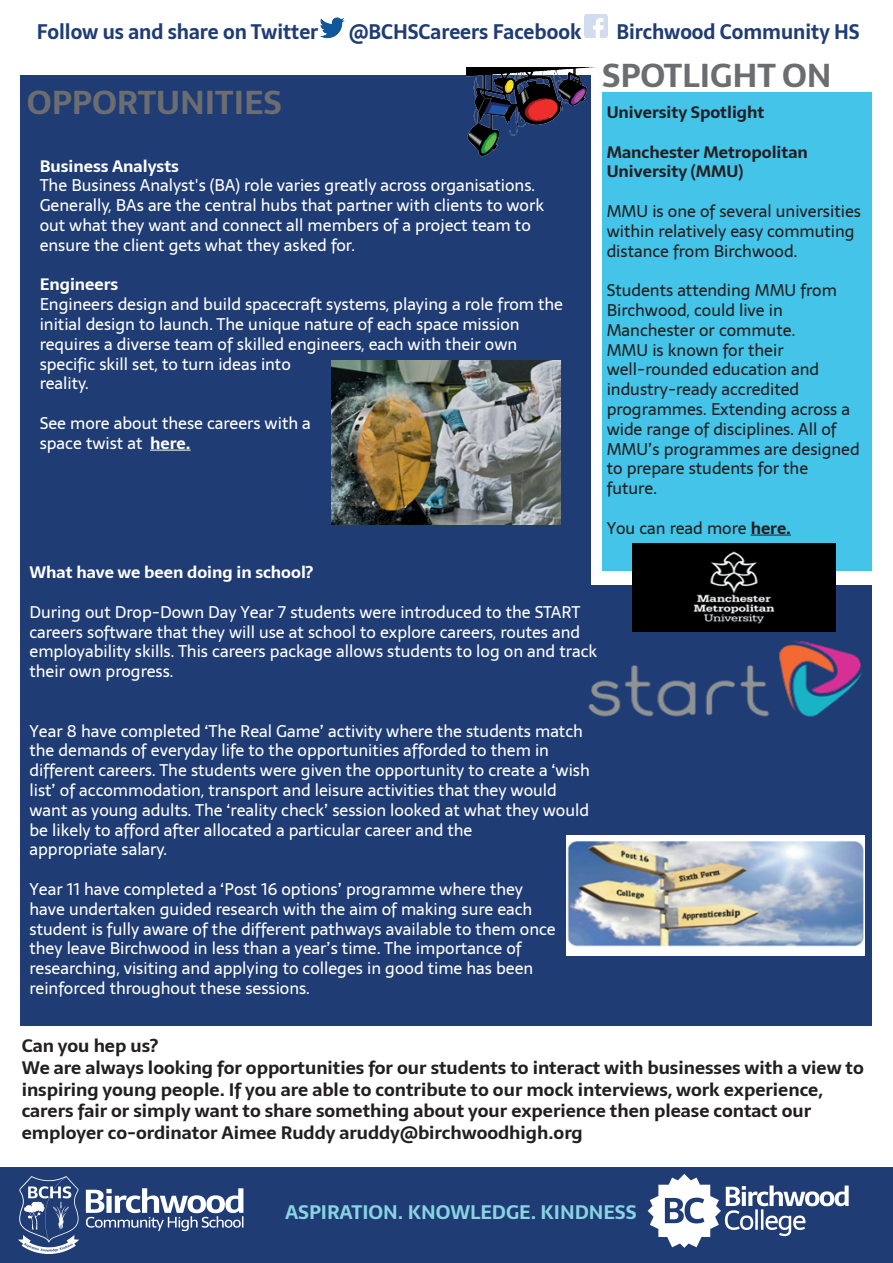
<style>
.page{position:relative;width:893px;height:1263px;background:#fff}
.page>*{position:absolute;margin:0;border:0;box-sizing:border-box;transform-origin:0 0}
.t1{font:700 33px "Sarala";color:#6c6d70}
.t2{font:700 21px "Sarala";color:#1f3c75;scale:.93 1}
.t3{font:700 19.5px "Sarala";color:#88d4e2}
.t4{font:700 18px/21.6px "Sarala";color:#231f20}
.t5{font:16.5px/19.8px "Sarala";color:#fff}
.t6{font:16.5px/19.8px "Sarala";color:#231f20}
.t7{font:700 16.5px/19.8px "Sarala";color:#231f20}
.t8{font:700 16.5px "Sarala";color:#fff}
.s1{font-weight:700}
</style>
<div class="page">
<div style="left:0;top:1167px;width:893px;height:96px;background:#1f3c75"></div>
<img style="left:19px;top:1176px;width:224px;height:78px">
<div style="left:602px;top:93px;width:270px;height:478px;background:#43c4e8"></div>
<div style="left:20px;top:75px;width:570px;height:951px;background:#1f3c75"></div>
<hr style="left:751px;top:535px;width:40px;height:1px;background:#231f20">
<img style="left:647px;top:1174px;width:202px;height:74px">
<img style="left:466px;top:68px;width:125px;height:88px">
<img style="left:320px;top:17px;width:25px;height:22px">
<img style="left:584px;top:14px;width:24px;height:24px">
<hr style="left:150px;top:450px;width:41px;height:1px;background:#fff">
<div style="left:577px;top:585px;width:295px;height:441px;background:#1f3c75"></div>
<img style="left:332px;top:360px;width:229px;height:165px">
<img style="left:588px;top:641px;width:274px;height:76px">
<img style="left:566px;top:835px;width:298px;height:121px">
<img style="left:633px;top:544px;width:202px;height:88px">
<p class="t2" style="left:37px;top:14px;width:304px">Follow us and share on Twitter</p>
<p class="t2" style="left:349px;top:14px;width:251px">@BCHSCareers Facebook</p>
<p class="t2" style="left:616px;top:14px;width:263px">Birchwood Community HS</p>
<h1 class="t1" style="left:27px;top:75px;width:256px">OPPORTUNITIES</h1>
<p class="t8" style="left:40px;top:152px;width:141px">Business Analysts</p>
<p class="t5" style="left:40px;top:176px;width:506px">The Business Analyst's (BA) role varies greatly across organisations.<br>Generally, BAs are the central hubs that partner with clients to work out what they want and connect all members of a project team to ensure the client gets what they asked for.</p>
<p class="t8" style="left:40px;top:271px;width:80px">Engineers</p>
<p class="t5" style="left:40px;top:294px;width:525px">Engineers design and build spacecraft systems, playing a role from the initial design to launch. The unique nature of each space mission requires a diverse team of skilled engineers, each with their own specific skill set, to turn ideas into<br>reality.</p>
<p class="t5" style="left:40px;top:413px;width:273px">See more about these careers with a space twist at <span class="s1">here.</span></p>
<h1 class="t1" style="left:602px;top:48px;width:231px">SPOTLIGHT ON</h1>
<p class="t7" style="left:607px;top:102px;width:159px">University Spotlight</p>
<p class="t7" style="left:607px;top:142px;width:203px">Manchester Metropolitan<br>University (MMU)</p>
<p class="t6" style="left:607px;top:201px;width:256px">MMU is one of several universities within relatively easy commuting distance from Birchwood.</p>
<p class="t6" style="left:607px;top:280px;width:254px">Students attending MMU from<br>Birchwood, could live in<br>Manchester or commute.<br>MMU is known for their well-rounded education and industry-ready accredited programmes. Extending across a wide range of disciplines. All of<br>MMU’s programmes are designed to prepare students for the future.</p>
<p class="t6" style="left:607px;top:518px;width:186px">You can read more <span class="s1">here.</span></p>
<p class="t8" style="left:30px;top:559px;width:285px">What have we been doing in school?</p>
<p class="t5" style="left:30px;top:602px;width:569px">During out Drop-Down Day Year 7 students were introduced to the START careers software that they will use at school to explore careers, routes and employability skills. This careers package allows students to log on and track their own progress.</p>
<p class="t5" style="left:30px;top:721px;width:562px">Year 8 have completed ‘The Real Game’ activity where the students match the demands of everyday life to the opportunities afforded to them in different careers. The students were given the opportunity to create a ‘wish list’ of accommodation, transport and leisure activities that they would want as young adults. The ‘reality check’ session looked at what they would be likely to afford after allocated a particular career and the<br>appropriate salary.</p>
<p class="t5" style="left:30px;top:879px;width:528px">Year 11 have completed a ‘Post 16 options’ programme where they have undertaken guided research with the aim of making sure each student is fully aware of the different pathways available to them once they leave Birchwood in less than a year’s time. The importance of researching, visiting and applying to colleges in good time has been reinforced throughout these sessions.</p>
<p class="t4" style="left:22px;top:1035px;width:844px">Can you hep us?<br>We are always looking for opportunities for our students to interact with businesses with a view to inspiring young people. If you are able to contribute to our mock interviews, work experience, carers fair or simply want to share something about your experience then please contact our employer co-ordinator Aimee Ruddy aruddy@birchwoodhigh.org</p>
<p class="t3" style="left:285px;top:1196px;width:353px">ASPIRATION. KNOWLEDGE. KINDNESS</p>
</div>
